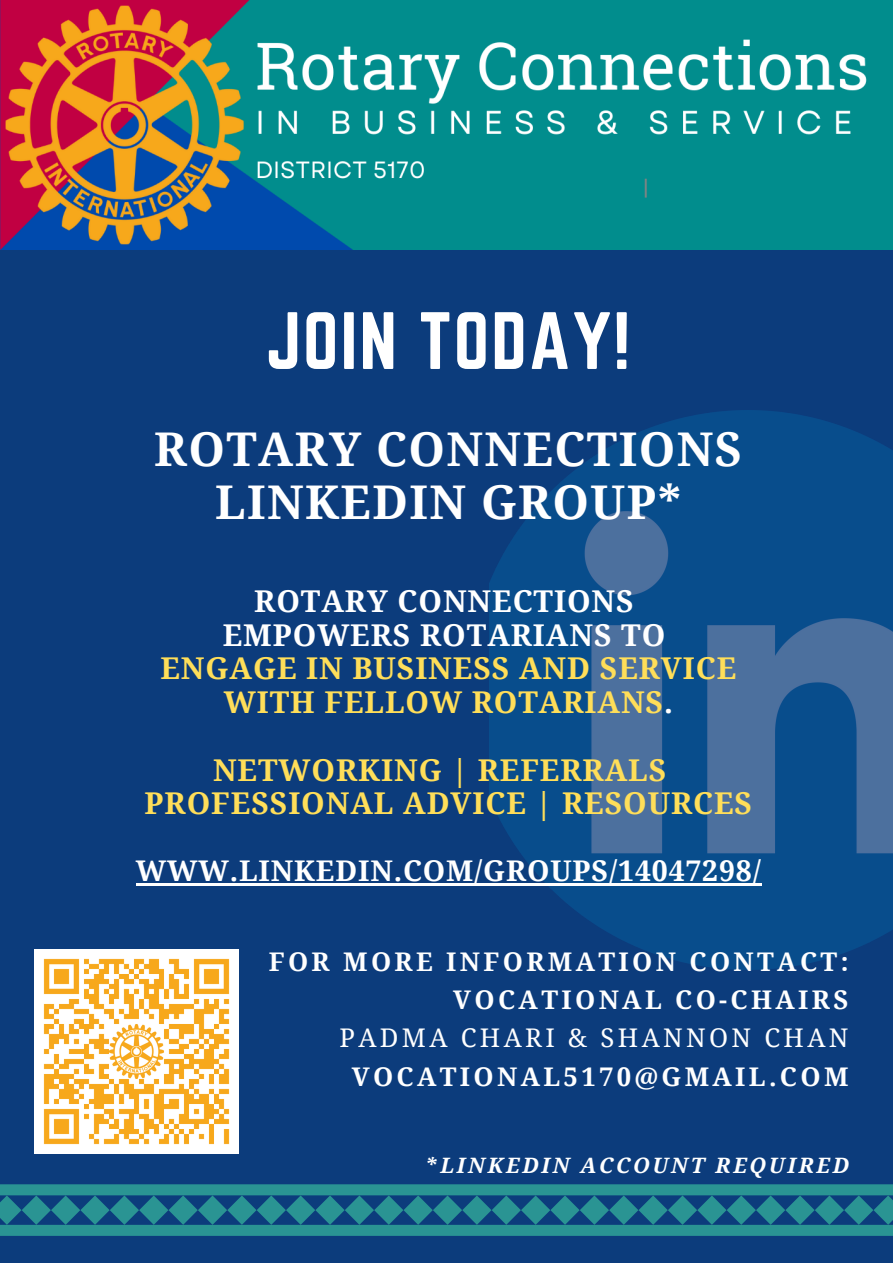
<style>
.page{position:relative;width:893px;height:1264px;background:#fff}
.page>*{position:absolute;margin:0;border:0;box-sizing:border-box;transform-origin:0 0}
.t1{font:70.95px "Norwester";letter-spacing:.03em;color:#fff}
.t2{font:700 46.5px/52.8px "Noto Serif";letter-spacing:.03em;color:#fff;text-align:center}
.t3{font:700 30px/33.8px "Noto Serif";letter-spacing:.03em;color:#ffde59;text-align:center}
.t4{font:700 30px/33.8px "Noto Serif";letter-spacing:.03em;color:#fff;text-align:center}
.t5{font:700 28.5px "Noto Serif";letter-spacing:.03em;color:#fff}
.t6{font:700 25.65px/38.2px "Noto Serif";letter-spacing:.13em;color:#fff;text-align:right}
.t7{font:25.65px "Noto Serif";letter-spacing:.13em;color:#fff}
.t8{font:italic 700 21.15px "Noto Serif";letter-spacing:.13em;color:#fff}
.s1{color:#fff}
</style>
<div class="page">
<div style="left:0;top:0;width:892px;height:1262px;background:#0c3c7c"></div>
<svg style="left:0;top:1184px;width:892px;height:51px"></svg>
<img style="left:490px;top:410px;width:402px;height:559px">
<hr style="left:136px;top:882px;width:625px;height:3px;background:#fff">
<img style="left:0;top:0;width:892px;height:250px">
<img style="left:35px;top:949px;width:203px;height:204px">
<h1 class="t1" style="left:265px;top:298px;width:366px">JOIN TODAY!</h1>
<h2 class="t2" style="left:154px;top:421px;width:589px">ROTARY CONNECTIONS<br>LINKEDIN GROUP*</h2>
<p class="t4" style="left:223px;top:583px;width:444px">ROTARY CONNECTIONS<br>EMPOWERS ROTARIANS TO</p>
<p class="t3" style="left:160px;top:651px;width:577px">ENGAGE IN BUSINESS AND SERVICE<br>WITH FELLOW ROTARIANS<span class="s1">.</span></p>
<p class="t3" style="left:144px;top:752px;width:609px">NETWORKING | REFERRALS<br>PROFESSIONAL ADVICE | RESOURCES</p>
<p class="t5" style="left:136px;top:850px;width:626px">WWW.LINKEDIN.COM/GROUPS/14047298/</p>
<p class="t6" style="left:269px;top:941px;width:581px">FOR MORE INFORMATION CONTACT:<br>VOCATIONAL CO-CHAIRS</p>
<p class="t7" style="left:339px;top:1020px;width:510px">PADMA CHARI &amp; SHANNON CHAN</p>
<p class="t6" style="left:351px;top:1056px;width:498px">VOCATIONAL5170@GMAIL.COM</p>
<p class="t8" style="left:424px;top:1150px;width:426px">*LINKEDIN ACCOUNT REQUIRED</p>
</div>
